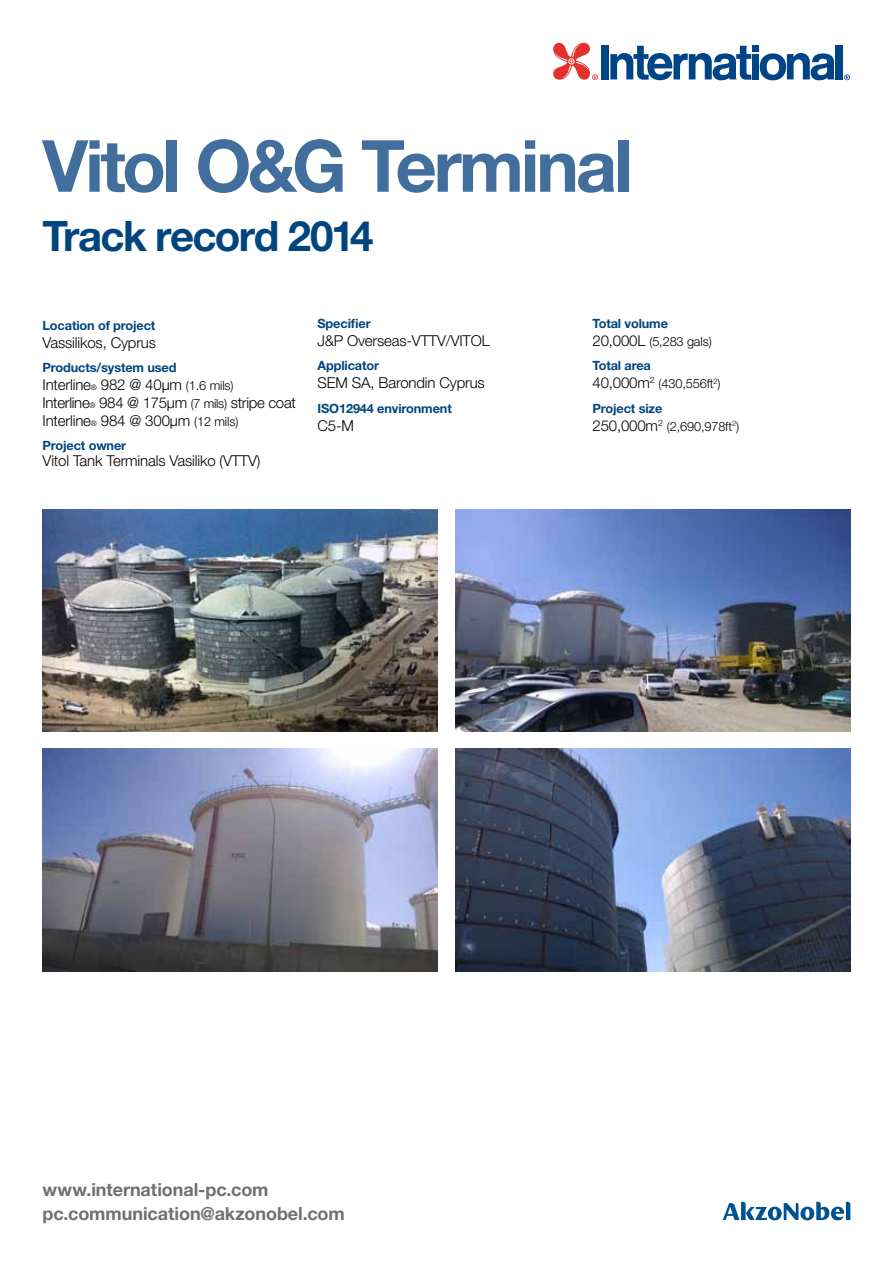
<style>
.page{position:relative;width:893px;height:1263px;background:#fff}
.page>*{position:absolute;margin:0;border:0;box-sizing:border-box;transform-origin:0 0}
.t1{font:700 72px "Helvetica Neue LT Pro";letter-spacing:-.045em;color:#416e9d}
.t2{font:700 42px "Helvetica Neue LT Pro";letter-spacing:-.04em;color:#00457d}
.t3{font:700 18px/24px "Helvetica Neue LT Pro";letter-spacing:-.005em;color:#706f72}
.t4{font:300 15px/18px "Helvetica Neue LT Pro";letter-spacing:-.01em;color:#000}
.t5{font:700 12.75px/18px "Helvetica Neue LT Pro";letter-spacing:-.01em;color:#00457d}
.t6{font:300 12.75px/18px "Helvetica Neue LT Pro";letter-spacing:-.01em;color:#000}
.s1{font-size:7.5px}
.s2{font-size:12.75px}
.s3{font-weight:300;font-size:15px;color:#000}
.s4{font-weight:300;color:#000}
.s5{font-weight:700;color:#00457d}
.s6{font-size:15px}
</style>
<div class="page">
<img style="left:43px;top:509px;width:395px;height:223px">
<img style="left:43px;top:749px;width:395px;height:222px">
<img style="left:455px;top:509px;width:395px;height:223px">
<img style="left:455px;top:749px;width:395px;height:222px">
<div style="left:836px;top:45px;width:7px;height:34px;background:#048"></div>
<div style="left:752px;top:45px;width:7px;height:6px;background:#048"></div>
<div style="left:752px;top:54px;width:7px;height:25px;background:#048"></div>
<div style="left:601px;top:45px;width:7px;height:34px;background:#048"></div>
<svg style="left:610px;top:46px;width:141px;height:34px"></svg>
<svg style="left:760px;top:53px;width:75px;height:27px"></svg>
<svg style="left:553px;top:43px;width:45px;height:37px"></svg>
<svg style="left:844px;top:74px;width:6px;height:6px"></svg>
<svg style="left:723px;top:1202px;width:127px;height:18px"></svg>
<h1 class="t1" style="left:43px;top:121px;width:592px">Vitol O&amp;G Terminal</h1>
<h2 class="t2" style="left:43px;top:210px;width:333px">Track record 2014</h2>
<p class="t5" style="left:43px;top:316px;width:114px">Location of project</p>
<p class="t4" style="left:43px;top:333px;width:115px">Vassilikos, Cyprus</p>
<p class="t5" style="left:43px;top:358px;width:136px">Products/system used</p>
<p class="t4" style="left:43px;top:375px;width:255px">Interline<span class="s1">®</span> 982 @ 40µm <span class="s2">(1.6 mils)<br></span>Interline<span class="s1">®</span> 984 @ 175µm <span class="s2">(7 mils)</span> stripe coat<br>Interline<span class="s1">®</span> 984 @ 300µm <span class="s2">(12 mils)</span></p>
<p class="t5" style="left:43px;top:436px;width:85px">Project owner</p>
<p class="t4" style="left:43px;top:451px;width:219px">Vitol Tank Terminals Vasiliko (VTTV)</p>
<p class="t5" style="left:317px;top:314px;width:55px">Specifier</p>
<p class="t4" style="left:317px;top:331px;width:174px">J&amp;P Overseas-VTTV/VITOL</p>
<p class="t5" style="left:317px;top:356px;width:63px">Applicator</p>
<p class="t4" style="left:317px;top:374px;width:169px">SEM SA, Barondin Cyprus</p>
<p class="t5" style="left:317px;top:399px;width:136px">ISO12944 environment</p>
<p class="t4" style="left:317px;top:416px;width:38px">C5-M</p>
<p class="t5" style="left:592px;top:314px;width:121px">Total volume<br><span class="s3">20,000L</span> <span class="s4">(5,283 gals)</span></p>
<p class="t6" style="left:592px;top:356px;width:130px"><span class="s5">Total area<br></span><span class="s6">40,000m</span><sup>2</sup> (430,556ft<sup>2</sup>)</p>
<p class="t6" style="left:592px;top:399px;width:148px"><span class="s5">Project size<br></span><span class="s6">250,000m</span><sup>2</sup> (2,690,978ft<sup>2</sup>)</p>
<p class="t3" style="left:43px;top:1177px;width:295px">www.international-pc.com pc.communication@akzonobel.com</p>
</div>
